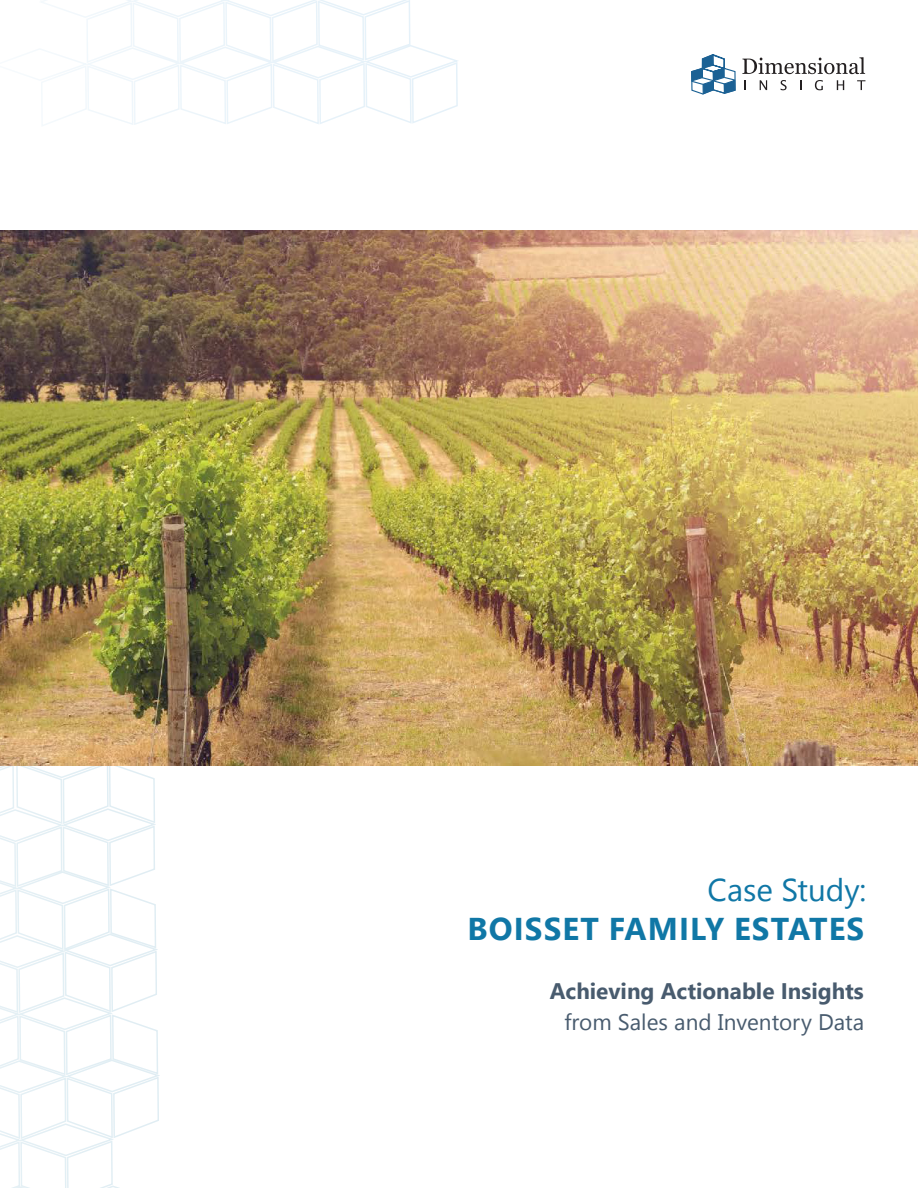
<style>
.page{position:relative;width:918px;height:1188px;background:#fff}
.page>*{position:absolute;margin:0;border:0;box-sizing:border-box;transform-origin:0 0}
.t1{font:700 31.5px "Segoe UI";letter-spacing:.035em;color:#1077a6}
.t2{font:31.5px "Segoe UI";color:#1077a6}
.t3{font:700 22.5px/31.5px "Segoe UI";color:#485b6e;text-align:right}
.s1{font-weight:400}
</style>
<div class="page">
<svg style="left:27px;top:0;width:431px;height:126px"></svg>
<svg style="left:0;top:765px;width:211px;height:423px"></svg>
<img style="left:0;top:230px;width:918px;height:535px">
<svg style="left:691px;top:54px;width:45px;height:41px"></svg>
<svg style="left:742px;top:57px;width:123px;height:17px"></svg>
<svg style="left:744px;top:80px;width:2px;height:10px"></svg>
<svg style="left:760px;top:80px;width:7px;height:10px"></svg>
<svg style="left:781px;top:80px;width:6px;height:10px"></svg>
<svg style="left:815px;top:80px;width:8px;height:10px"></svg>
<svg style="left:837px;top:80px;width:7px;height:10px"></svg>
<svg style="left:857px;top:80px;width:8px;height:10px"></svg>
<h5 class="t2" style="left:708px;top:868px;width:160px">Case Study:</h5>
<h5 class="t1" style="left:468px;top:904px;width:398px">BOISSET FAMILY ESTATES</h5>
<h6 class="t3" style="left:550px;top:975px;width:316px">Achieving Actionable Insights <span class="s1">from Sales and Inventory Data</span></h6>
</div>
